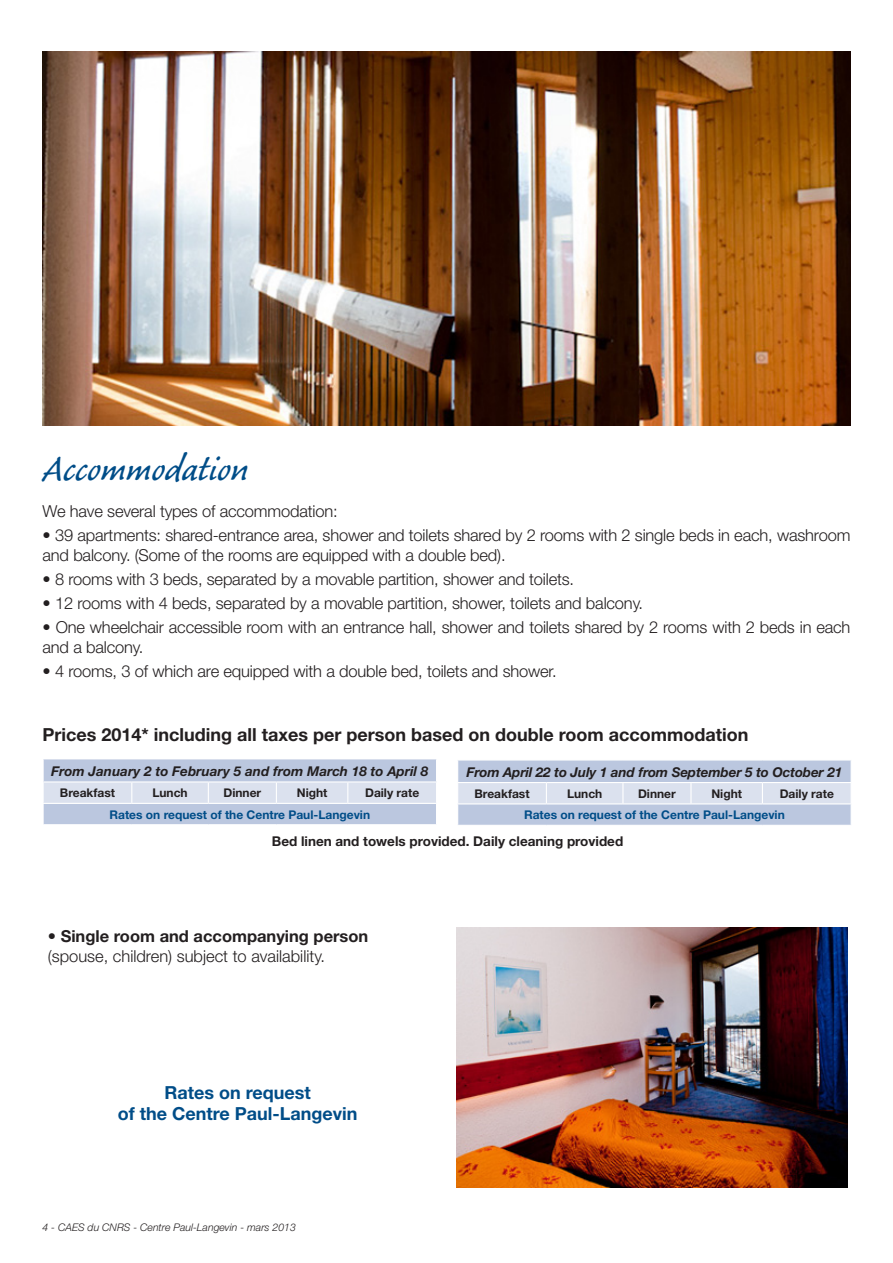
<style>
.page{position:relative;width:893px;height:1263px;background:#fff}
.page>*{position:absolute;margin:0;border:0;box-sizing:border-box;transform-origin:0 0}
.Titre{font:45px "Caliban";color:#004d88}
.t1{font:700 18px "Helvetica Neue LT";color:#231f20}
.t2{font:700 18px/21.6px "Helvetica Neue LT";color:#004d88;text-align:center}
.t3{font:300 16.5px/19.8px "Helvetica Neue LT";letter-spacing:-.01em;color:#231f20}
.t4{font:italic 700 13.5px "Helvetica Neue LT";letter-spacing:-.01em;color:#231f20}
.t5{font:700 13.5px "Helvetica Neue LT";color:#231f20}
.t6{font:700 12px "Helvetica Neue LT";color:#004d88}
.t7{font:700 12px "Helvetica Neue LT";color:#231f20}
.t8{font:italic 300 10.5px "Helvetica Neue LT";color:#231f20}
.s1{font-weight:700}
</style>
<div class="page">
<img style="left:43px;top:51px;width:807px;height:374px">
<img style="left:456px;top:927px;width:391px;height:260px">
<svg style="left:43px;top:759px;width:394px;height:65px;background:#c8d1e5"></svg>
<svg style="left:458px;top:760px;width:393px;height:65px;background:#c8d1e5"></svg>
<p class="Titre" style="left:43px;top:446px;width:208px">Accommodation</p>
<p class="t3" style="left:43px;top:501px;width:297px">We have several types of accommodation:</p>
<p class="t3" style="left:43px;top:525px;width:809px">• 39 apartments: shared-entrance area, shower and toilets shared by 2 rooms with 2 single beds in each, washroom and balcony. (Some of the rooms are equipped with a double bed).</p>
<p class="t3" style="left:43px;top:569px;width:533px">• 8 rooms with 3 beds, separated by a movable partition, shower and toilets.</p>
<p class="t3" style="left:43px;top:593px;width:602px">• 12 rooms with 4 beds, separated by a movable partition, shower, toilets and balcony.</p>
<p class="t3" style="left:43px;top:617px;width:809px">• One wheelchair accessible room with an entrance hall, shower and toilets shared by 2 rooms with 2 beds in each and a balcony.</p>
<p class="t3" style="left:43px;top:661px;width:516px">• 4 rooms, 3 of which are equipped with a double bed, toilets and shower.</p>
<p class="t1" style="left:43px;top:724px;width:707px">Prices 2014* including all taxes per person based on double room accommodation</p>
<p class="t4" style="left:51px;top:763px;width:379px">From January 2 to February 5 and from March 18 to April 8</p>
<p class="t7" style="left:60px;top:786px;width:57px">Breakfast</p>
<p class="t7" style="left:152px;top:786px;width:37px">Lunch</p>
<p class="t7" style="left:223px;top:786px;width:39px">Dinner</p>
<p class="t7" style="left:297px;top:786px;width:32px">Night</p>
<p class="t7" style="left:365px;top:786px;width:56px">Daily rate</p>
<p class="t6" style="left:109px;top:807px;width:262px">Rates on request of the Centre Paul-Langevin</p>
<p class="t4" style="left:467px;top:763px;width:377px">From April 22 to July 1 and from September 5 to October 21</p>
<p class="t7" style="left:474px;top:786px;width:57px">Breakfast</p>
<p class="t7" style="left:567px;top:786px;width:37px">Lunch</p>
<p class="t7" style="left:638px;top:786px;width:39px">Dinner</p>
<p class="t7" style="left:711px;top:786px;width:32px">Night</p>
<p class="t7" style="left:780px;top:786px;width:56px">Daily rate</p>
<p class="t6" style="left:524px;top:808px;width:262px">Rates on request of the Centre Paul-Langevin</p>
<p class="t5" style="left:272px;top:833px;width:353px">Bed linen and towels provided. Daily cleaning provided</p>
<p class="t3" style="left:48px;top:926px;width:322px"><span class="s1">• Single room and accompanying person </span>(spouse, children) subject to availability.</p>
<p class="t2" style="left:118px;top:1081px;width:241px">Rates on request<br>of the Centre Paul-Langevin</p>
<p class="t8" style="left:43px;top:1221px;width:255px">4 - CAES du CNRS - Centre Paul-Langevin - mars 2013</p>
</div>
